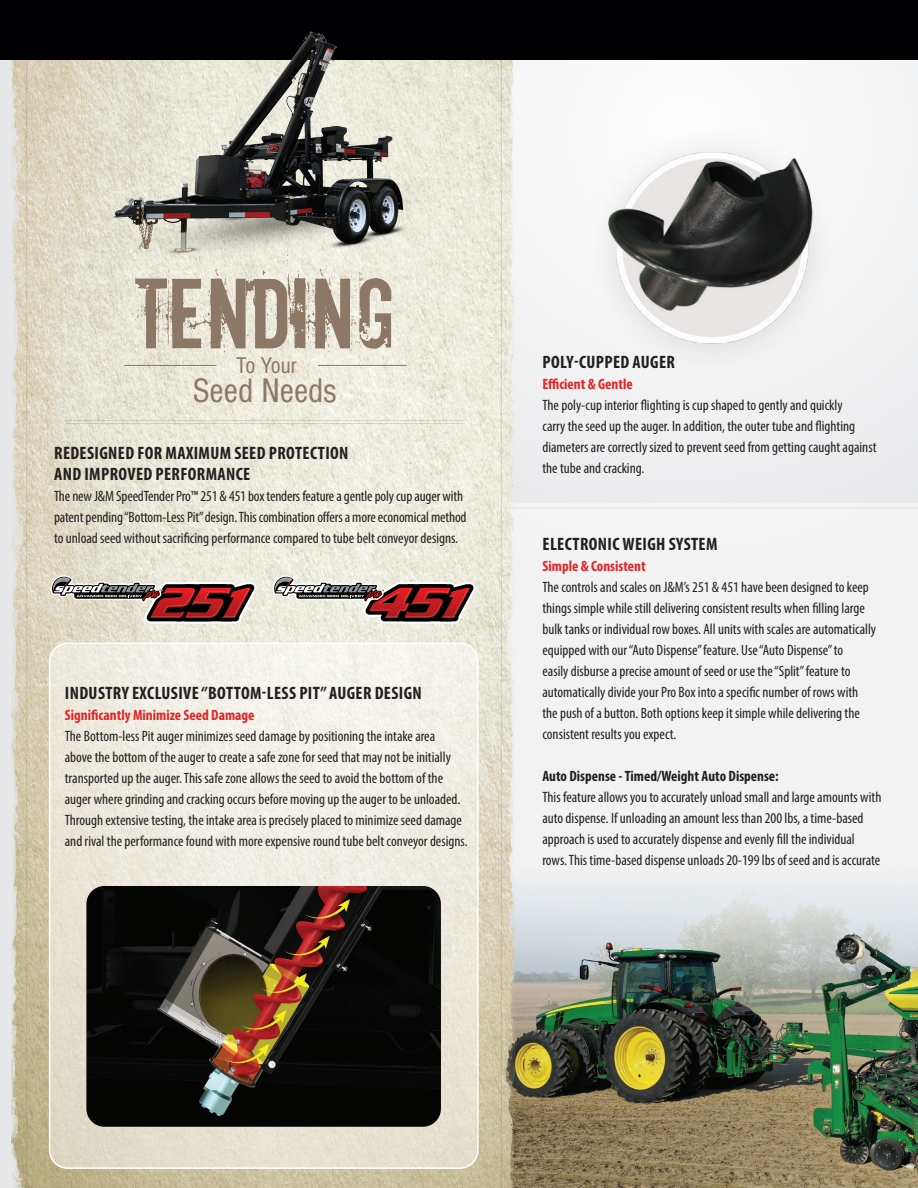
<style>
.page{position:relative;width:918px;height:1188px;background:#fff}
.page>*{position:absolute;margin:0;border:0;box-sizing:border-box;transform-origin:0 0}
.t1{font:94.35px "Downcome";color:#8c7865}
.t2{font:condensed 35.4px "Nimbus Sans DOT";color:#8c7865}
.t3{font:condensed 23.55px "Nimbus Sans DOT";letter-spacing:-.025em;color:#8c7865}
.t4{font:700 condensed 18px/21px "Myriad Pro";letter-spacing:.02em;color:#231f20}
.t5{font:condensed 15px/21px "Myriad Pro";color:#231f20}
.t6{font:700 condensed 15px "Myriad Pro";color:#e32525}
.t7{font:700 condensed 15px "Myriad Pro";color:#231f20}
</style>
<div class="page">
<div style="left:497px;top:510px;width:421px;height:678px;background:#f2f2f3"></div>
<img style="left:514px;top:706px;width:404px;height:482px">
<svg style="left:514px;top:59px;width:404px;height:451px;fill:#f1f2f3"></svg>
<img style="left:12px;top:59px;width:502px;height:1129px">
<hr style="left:66px;top:423px;width:399px;height:1px;background:#8c7865">
<hr style="left:66px;top:420px;width:399px;height:1px;background:#8c7865">
<hr style="left:124px;top:365px;width:92px;height:1px;background:#8c7865">
<hr style="left:318px;top:365px;width:89px;height:1px;background:#8c7865">
<div style="left:0;top:0;width:918px;height:59px;background:#000002"></div>
<img style="left:576px;top:122px;width:270px;height:250px">
<svg style="left:50px;top:643px;width:428px;height:525px;background:#edeadf"></svg>
<div style="left:49px;top:643px;width:430px;height:526px;border:2px solid #fff;border-radius:18px"></div>
<img style="left:86px;top:886px;width:355px;height:241px">
<img style="left:93px;top:31px;width:340px;height:246px">
<svg style="left:50px;top:575px;width:207px;height:49px;background:#a88881"></svg>
<svg style="left:272px;top:575px;width:204px;height:49px;background:#ad8f8a"></svg>
<h1 class="t1" style="left:135px;top:250px;width:262px">TENDING</h1>
<h3 class="t3" style="left:236px;top:352px;width:62px">To Your</h3>
<h2 class="t2" style="left:193px;top:371px;width:146px">Seed Needs</h2>
<p class="t4" style="left:54px;top:442px;width:296px">REDESIGNED FOR MAXIMUM SEED PROTECTION<br>AND IMPROVED PERFORMANCE</p>
<p class="t5" style="left:54px;top:485px;width:414px">The new J&amp;M SpeedTender Pro™ 251 &amp; 451 box tenders feature a gentle poly cup auger with patent pending “Bottom-Less Pit” design. This combination offers a more economical method to unload seed without sacrificing performance compared to tube belt conveyor designs.</p>
<p class="t4" style="left:65px;top:682px;width:358px">INDUSTRY EXCLUSIVE ‘’BOTTOM-LESS PIT’’ AUGER DESIGN</p>
<p class="t6" style="left:65px;top:705px;width:191px">Significantly Minimize Seed Damage</p>
<p class="t5" style="left:65px;top:725px;width:404px">The Bottom-less Pit auger minimizes seed damage by positioning the intake area<br>above the bottom of the auger to create a safe zone for seed that may not be initially transported up the auger. This safe zone allows the seed to avoid the bottom of the auger where grinding and cracking occurs before moving up the auger to be unloaded.<br>Through extensive testing, the intake area is precisely placed to minimize seed damage and rival the performance found with more expensive round tube belt conveyor designs.</p>
<p class="t4" style="left:543px;top:351px;width:134px">POLY-CUPPED AUGER</p>
<p class="t6" style="left:542px;top:374px;width:92px">Efficient &amp; Gentle</p>
<p class="t5" style="left:542px;top:394px;width:336px">The poly-cup interior flighting is cup shaped to gently and quickly<br>carry the seed up the auger. In addition, the outer tube and flighting diameters are correctly sized to prevent seed from getting caught against the tube and cracking.</p>
<p class="t4" style="left:543px;top:533px;width:176px">ELECTRONIC WEIGH SYSTEM</p>
<p class="t6" style="left:542px;top:557px;width:105px">Simple &amp; Consistent</p>
<p class="t5" style="left:542px;top:577px;width:335px">The controls and scales on J&amp;M’s 251 &amp; 451 have been designed to keep things simple while still delivering consistent results when filling large bulk tanks or individual row boxes. All units with scales are automatically equipped with our “Auto Dispense” feature. Use “Auto Dispense” to<br>easily disburse a precise amount of seed or use the “Split” feature to automatically divide your Pro Box into a specific number of rows with the push of a button. Both options keep it simple while delivering the consistent results you expect.</p>
<p class="t7" style="left:542px;top:767px;width:238px">Auto Dispense - Timed/Weight Auto Dispense:</p>
<p class="t5" style="left:542px;top:787px;width:340px">This feature allows you to accurately unload small and large amounts with auto dispense. If unloading an amount less than 200 lbs, a time-based approach is used to accurately dispense and evenly fill the individual rows. This time-based dispense unloads 20-199 lbs of seed and is accurate</p>
</div>
